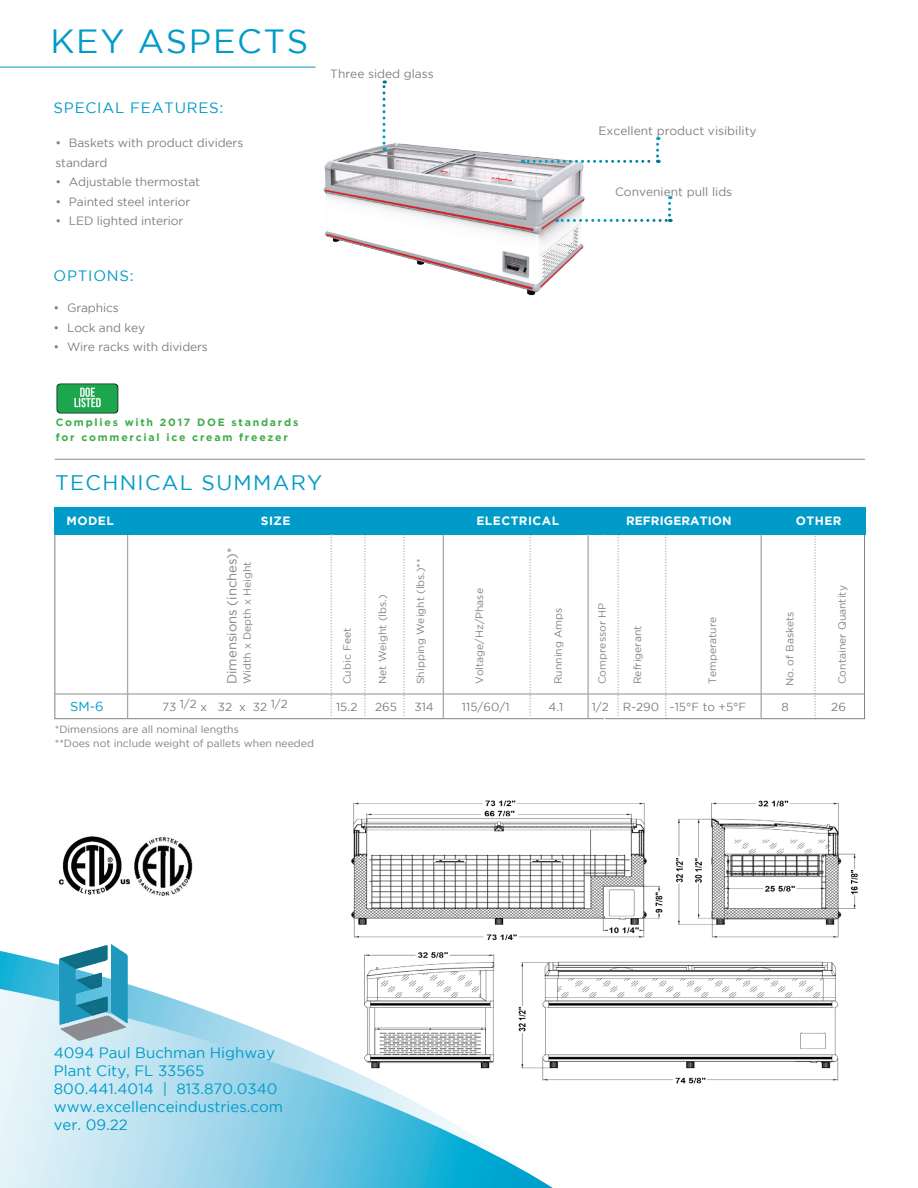
<style>
.page{position:relative;width:918px;height:1188px;background:#fff}
.page>*{position:absolute;margin:0;border:0;box-sizing:border-box;transform-origin:0 0}
.t1{font:33.45px "Gotham";letter-spacing:.05em;color:#009bc8}
.t2{font:21px "Gotham";letter-spacing:.065em;color:#009bc8}
.t3{font:15px/18px "Gotham";color:#009bc8}
.t4{font:15px "Gotham";letter-spacing:.05em;color:#009bc8}
.t5{font:13.05px "Gotham";color:#808285}
.t6{font:13.05px "Gotham";color:#009bc8}
.t7{font:12px/19.5px "Gotham";letter-spacing:-.01em;color:#7f8080}
.t8{font:700 12px "Gotham";letter-spacing:.04em;color:#fff}
.t9{font:700 12px "Gotham";letter-spacing:.01em;color:#fff}
.t10{font:11.7px "Gotham";color:#7f8080}
.t11{font:10.5px "Gotham";color:#808285}
.t12{font:10.5px/14.4px "Gotham";color:#7f8080}
.t13{font:700 10.5px/15px "Gotham";letter-spacing:.17em;color:#40ae49}
</style>
<div class="page">
<img style="left:351px;top:800px;width:507px;height:284px">
<img style="left:323px;top:137px;width:261px;height:159px">
<svg style="left:0;top:951px;width:549px;height:38px"></svg>
<svg style="left:0;top:989px;width:553px;height:199px"></svg>
<svg style="left:665px;top:535px;width:2px;height:181px"></svg>
<svg style="left:814px;top:536px;width:2px;height:180px"></svg>
<hr style="left:127px;top:535px;width:1px;height:184px;background:#a8a9ad">
<hr style="left:443px;top:535px;width:1px;height:184px;background:#a8a9ad">
<svg style="left:403px;top:535px;width:2px;height:184px"></svg>
<svg style="left:617px;top:535px;width:2px;height:184px"></svg>
<svg style="left:364px;top:535px;width:2px;height:184px"></svg>
<svg style="left:530px;top:535px;width:1px;height:184px"></svg>
<div style="left:54px;top:507px;width:811px;height:28px;background:#009bc8"></div>
<svg style="left:331px;top:534px;width:1px;height:185px"></svg>
<hr style="left:761px;top:535px;width:1px;height:184px;background:#a8a9ad">
<hr style="left:54px;top:693px;width:810px;height:2px;background:#a8a9ad">
<hr style="left:55px;top:459px;width:810px;height:1px;background:#939598">
<hr style="left:587px;top:534px;width:2px;height:185px;background:#a8a9ad">
<svg style="left:383px;top:81px;width:3px;height:70px"></svg>
<svg style="left:556px;top:196px;width:115px;height:26px"></svg>
<hr style="left:0;top:67px;width:316px;height:1px;background:#009bc8">
<img style="left:134px;top:837px;width:59px;height:59px">
<img style="left:57px;top:945px;width:82px;height:99px">
<svg style="left:522px;top:137px;width:137px;height:26px"></svg>
<img style="left:56px;top:383px;width:63px;height:31px">
<img style="left:58px;top:836px;width:73px;height:59px">
<h1 class="t1" style="left:51px;top:23px;width:259px">KEY ASPECTS</h1>
<p class="t4" style="left:54px;top:99px;width:171px">SPECIAL FEATURES:</p>
<p class="t7" style="left:55px;top:133px;width:189px">• Baskets with product dividers standard</p>
<p class="t7" style="left:55px;top:172px;width:146px">• Adjustable thermostat</p>
<p class="t7" style="left:55px;top:192px;width:136px">• Painted steel interior</p>
<p class="t7" style="left:55px;top:211px;width:129px">• LED lighted interior</p>
<p class="t4" style="left:54px;top:267px;width:82px">OPTIONS:</p>
<p class="t7" style="left:54px;top:298px;width:67px">• Graphics</p>
<p class="t7" style="left:54px;top:318px;width:93px">• Lock and key</p>
<p class="t7" style="left:54px;top:337px;width:156px">• Wire racks with dividers</p>
<p class="t7" style="left:330px;top:64px;width:105px">Three sided glass</p>
<p class="t13" style="left:56px;top:415px;width:244px">Complies with 2017 DOE standards for commercial ice cream freezer</p>
<h2 class="t2" style="left:55px;top:471px;width:269px">TECHNICAL SUMMARY</h2>
<p class="t7" style="left:599px;top:121px;width:160px">Excellent product visibility</p>
<p class="t7" style="left:615px;top:182px;width:119px">Convenient pull lids</p>
<p class="t8" style="left:67px;top:514px;width:49px">MODEL</p>
<p class="t8" style="left:261px;top:514px;width:31px">SIZE</p>
<p class="t8" style="left:476px;top:514px;width:84px">ELECTRICAL</p>
<p class="t9" style="left:626px;top:514px;width:107px">REFRIGERATION</p>
<p class="t8" style="left:796px;top:514px;width:47px">OTHER</p>
<p class="t5" style="left:225px;top:684px;width:138px;rotate:-90deg">Dimensions (inches)*</p>
<p class="t11" style="left:241px;top:684px;width:124px;rotate:-90deg">Width x Depth x Height</p>
<p class="t11" style="left:341px;top:684px;width:58px;rotate:-90deg">Cubic Feet</p>
<p class="t11" style="left:377px;top:684px;width:91px;rotate:-90deg">Net Weight (lbs.)</p>
<p class="t11" style="left:415px;top:684px;width:127px;rotate:-90deg">Shipping Weight (lbs.)**</p>
<p class="t11" style="left:474px;top:684px;width:97px;rotate:-90deg">Voltage/Hz/Phase</p>
<p class="t11" style="left:552px;top:684px;width:78px;rotate:-90deg">Running Amps</p>
<p class="t11" style="left:596px;top:684px;width:83px;rotate:-90deg">Compressor HP</p>
<p class="t11" style="left:632px;top:684px;width:60px;rotate:-90deg">Refrigerant</p>
<p class="t11" style="left:707px;top:684px;width:69px;rotate:-90deg">Temperature</p>
<p class="t11" style="left:784px;top:686px;width:76px;rotate:-90deg">No. of Baskets</p>
<p class="t11" style="left:836px;top:684px;width:101px;rotate:-90deg">Container Quantity</p>
<p class="t6" style="left:70px;top:700px;width:35px">SM-6</p>
<p class="t10" style="left:162px;top:701px;width:127px">73 1/2 x 32 x 32 1/2</p>
<p class="t10" style="left:336px;top:701px;width:23px">15.2</p>
<p class="t10" style="left:375px;top:701px;width:23px">265</p>
<p class="t10" style="left:414px;top:701px;width:21px">314</p>
<p class="t10" style="left:462px;top:701px;width:49px">115/60/1</p>
<p class="t10" style="left:549px;top:701px;width:16px">4.1</p>
<p class="t10" style="left:592px;top:701px;width:156px">1/2 R-290 -15°F to +5°F</p>
<p class="t10" style="left:782px;top:701px;width:9px">8</p>
<p class="t10" style="left:831px;top:701px;width:16px">26</p>
<p class="t12" style="left:55px;top:722px;width:261px">*Dimensions are all nominal lengths<br>**Does not include weight of pallets when needed</p>
<p class="t3" style="left:54px;top:1044px;width:231px">4094 Paul Buchman Highway<br>Plant City, FL 33565<br>800.441.4014 | 813.870.0340 www.excellenceindustries.com ver. 09.22</p>
</div>
